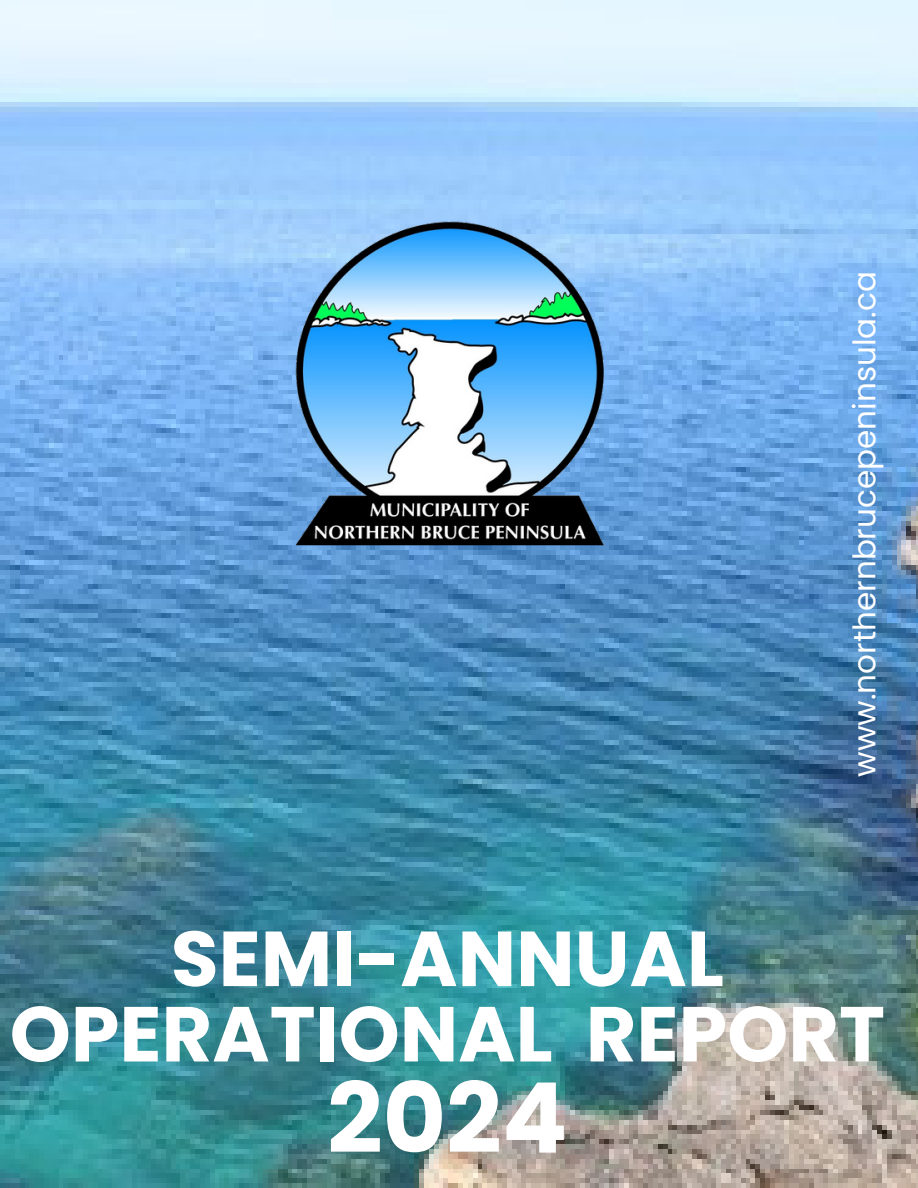
<style>
.page{position:relative;width:918px;height:1188px;background:#fff}
.page>*{position:absolute;margin:0;border:0;box-sizing:border-box;transform-origin:0 0}
.t1{font:700 97.35px "Poppins";color:#fff}
.t2{font:700 77.85px/75.3px "Poppins";color:#fff;text-align:center}
.t3{font:31.05px "Poppins";color:#fff}
</style>
<div class="page">
<img style="left:0;top:0;width:918px;height:1188px">
<img style="left:263px;top:206px;width:380px;height:354px">
<h1 class="t3" style="left:843px;top:777px;width:507px;rotate:-90deg">www.northernbrucepeninsula.ca</h1>
<p class="t2" style="left:10px;top:921px;width:877px">SEMI-ANNUAL<br>OPERATIONAL REPORT</p>
<p class="t1" style="left:327px;top:1050px;width:242px">2024</p>
</div>
